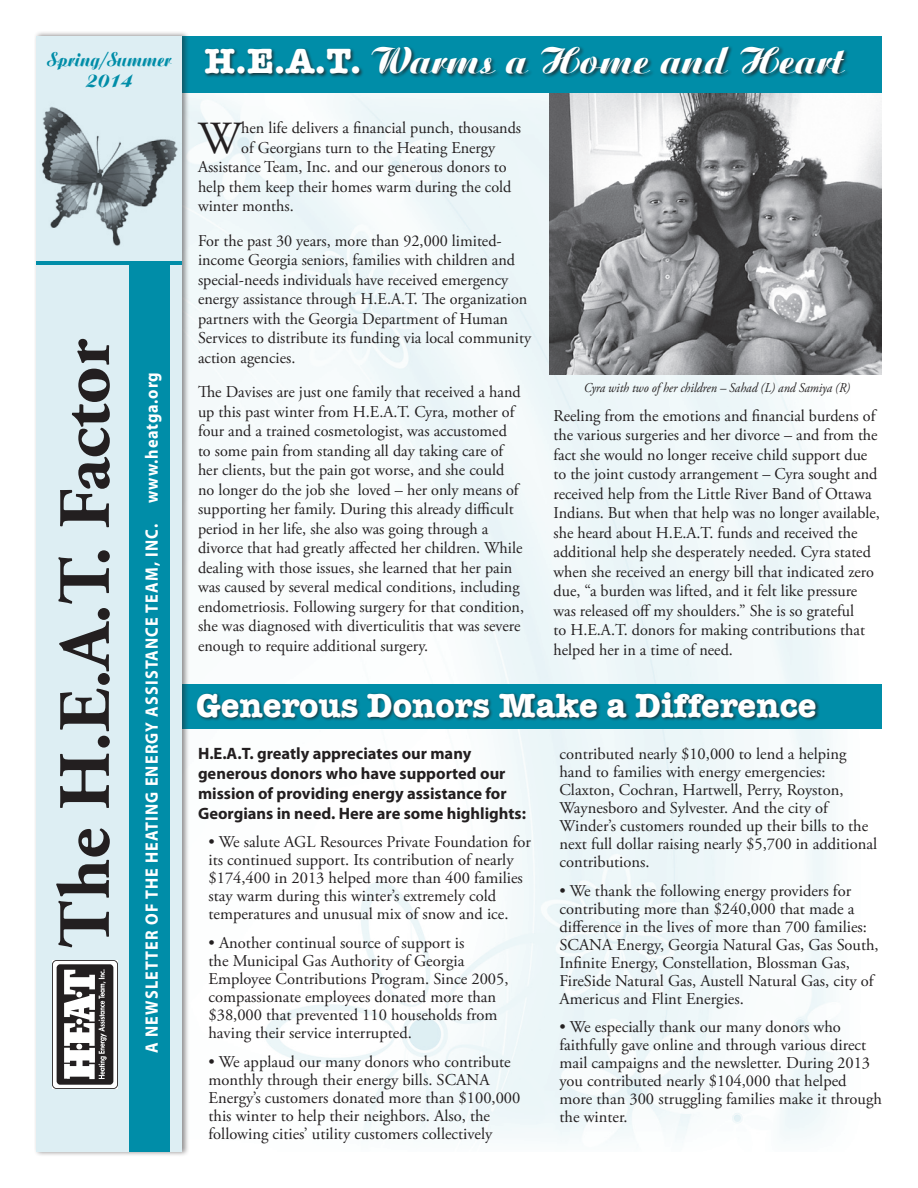
<style>
.page{position:relative;width:918px;height:1188px;background:#fff}
.page>*{position:absolute;margin:0;border:0;box-sizing:border-box;transform-origin:0 0}
.t1{font:700 73.5px "Adobe Garamond Pro";color:#231f20}
.t2{font:45.9px "Adobe Garamond Pro";color:#231f20}
.t3{font:39px "Aristocrat";color:#fff}
.t4{font:700 34.5px "American Typewriter";color:#fff}
.t5{font:21px/21px "Aristocrat";color:#008da8;text-align:center;scale:.84 1}
.t6{font:700 18px "Myriad Pro";letter-spacing:.07em;color:#fff;scale:.9 1}
.t7{font:16.5px/19.5px "Adobe Garamond Pro";color:#231f20}
.t8{font:700 16.5px/19.8px "Myriad Pro";color:#231f20}
.t9{font:italic 13.5px "Adobe Garamond Pro";color:#231f20;scale:.91 1}
.s1{font-family:"American Typewriter";font-weight:700;font-size:36px}
</style>
<div class="page">
<img style="left:190px;top:92px;width:646px;height:1050px">
<img style="left:549px;top:92px;width:333px;height:283px">
<div style="left:36px;top:684px;width:846px;height:45px;background:#008da8"></div>
<div style="left:36px;top:36px;width:846px;height:56px;background:#008da8"></div>
<div style="left:34px;top:31px;width:156px;height:1126px;background:#231f20;opacity:.5"></div>
<div style="left:36px;top:36px;width:146px;height:1116px;background:#ddeef3"></div>
<div style="left:204px;top:45px;width:646px;height:33px;background:#231f20;opacity:.75"></div>
<div style="left:129px;top:262px;width:40px;height:890px;background:#008da8"></div>
<hr style="left:36px;top:261px;width:146px;height:4px;background:#008da8">
<img style="left:52px;top:961px;width:66px;height:128px">
<img style="left:41px;top:98px;width:143px;height:157px">
<div style="left:196px;top:691px;width:624px;height:31px;background:#231f20;opacity:.75"></div>
<p class="t5" style="left:48px;top:49px;width:149px">Spring/Summer<br>2014</p>
<p class="t1" style="left:43px;top:948px;width:611px;rotate:-90deg">The H.E.A.T. Factor</p>
<p class="t6" style="left:140px;top:1053px;width:758px;rotate:-90deg">A NEWSLETTER OF THE HEATING ENERGY ASSISTANCE TEAM, INC. www.heatga.org</p>
<p class="t3" style="left:204px;top:39px;width:642px"><span class="s1">H.E.A.T.</span> Warms a Home and Heart</p>
<p class="t2" style="left:198px;top:111px;width:45px">W</p>
<p class="t7" style="left:241px;top:119px;width:281px">hen life delivers a financial punch, thousands</p>
<p class="t7" style="left:241px;top:139px;width:256px">of Georgians turn to the Heating Energy</p>
<p class="t7" style="left:198px;top:158px;width:310px">Assistance Team, Inc. and our generous donors to</p>
<p class="t7" style="left:198px;top:178px;width:315px">help them keep their homes warm during the cold</p>
<p class="t7" style="left:198px;top:197px;width:97px">winter months.</p>
<p class="t7" style="left:198px;top:232px;width:335px">For the past 30 years, more than 92,000 limited&shy;income Georgia seniors, families with children and special-needs individuals have received emergency energy assistance through H.E.A.T. The organization partners with the Georgia Department of Human Services to distribute its funding via local community action agencies.</p>
<p class="t7" style="left:198px;top:383px;width:328px">The Davises are just one family that received a hand up this past winter from H.E.A.T. Cyra, mother of four and a trained cosmetologist, was accustomed<br>to some pain from standing all day taking care of her clients, but the pain got worse, and she could no longer do the job she loved – her only means of supporting her family. During this already difficult period in her life, she also was going through a divorce that had greatly affected her children. While dealing with those issues, she learned that her pain was caused by several medical conditions, including endometriosis. Following surgery for that condition, she was diagnosed with diverticulitis that was severe enough to require additional surgery.</p>
<p class="t9" style="left:584px;top:379px;width:294px">Cyra with two of her children – Sahad (L) and Samiya (R)</p>
<p class="t7" style="left:554px;top:406px;width:328px">Reeling from the emotions and financial burdens of the various surgeries and her divorce – and from the fact she would no longer receive child support due to the joint custody arrangement – Cyra sought and received help from the Little River Band of Ottawa Indians. But when that help was no longer available, she heard about H.E.A.T. funds and received the additional help she desperately needed. Cyra stated when she received an energy bill that indicated zero due, “a burden was lifted, and it felt like pressure was released off my shoulders.” She is so grateful<br>to H.E.A.T. donors for making contributions that helped her in a time of need.</p>
<p class="t4" style="left:196px;top:684px;width:622px">Generous Donors Make a Difference</p>
<p class="t8" style="left:198px;top:743px;width:330px">H.E.A.T. greatly appreciates our many generous donors who have supported our mission of providing energy assistance for Georgians in need. Here are some highlights:</p>
<p class="t7" style="left:208px;top:834px;width:324px;line-height:18px">• We salute AGL Resources Private Foundation for its continued support. Its contribution of nearly $174,400 in 2013 helped more than 400 families stay warm during this winter’s extremely cold temperatures and unusual mix of snow and ice.</p>
<p class="t7" style="left:208px;top:935px;width:302px;line-height:18px">• Another continual source of support is<br>the Municipal Gas Authority of Georgia Employee Contributions Program. Since 2005, compassionate employees donated more than $38,000 that prevented 110 households from having their service interrupted.</p>
<p class="t7" style="left:208px;top:1053px;width:313px;line-height:18px">• We applaud our many donors who contribute monthly through their energy bills. SCANA Energy’s customers donated more than $100,000 this winter to help their neighbors. Also, the following cities’ utility customers collectively</p>
<p class="t7" style="left:560px;top:745px;width:319px;line-height:18px">contributed nearly $10,000 to lend a helping hand to families with energy emergencies:<br>Claxton, Cochran, Hartwell, Perry, Royston, Waynesboro and Sylvester. And the city of Winder’s customers rounded up their bills to the next full dollar raising nearly $5,700 in additional contributions.</p>
<p class="t7" style="left:560px;top:882px;width:321px;line-height:18px">• We thank the following energy providers for contributing more than $240,000 that made a difference in the lives of more than 700 families:<br>SCANA Energy, Georgia Natural Gas, Gas South, Infinite Energy, Constellation, Blossman Gas, FireSide Natural Gas, Austell Natural Gas, city of Americus and Flint Energies.</p>
<p class="t7" style="left:560px;top:1019px;width:324px;line-height:18px">• We especially thank our many donors who faithfully gave online and through various direct mail campaigns and the newsletter. During 2013 you contributed nearly $104,000 that helped more than 300 struggling families make it through the winter.</p>
</div>
